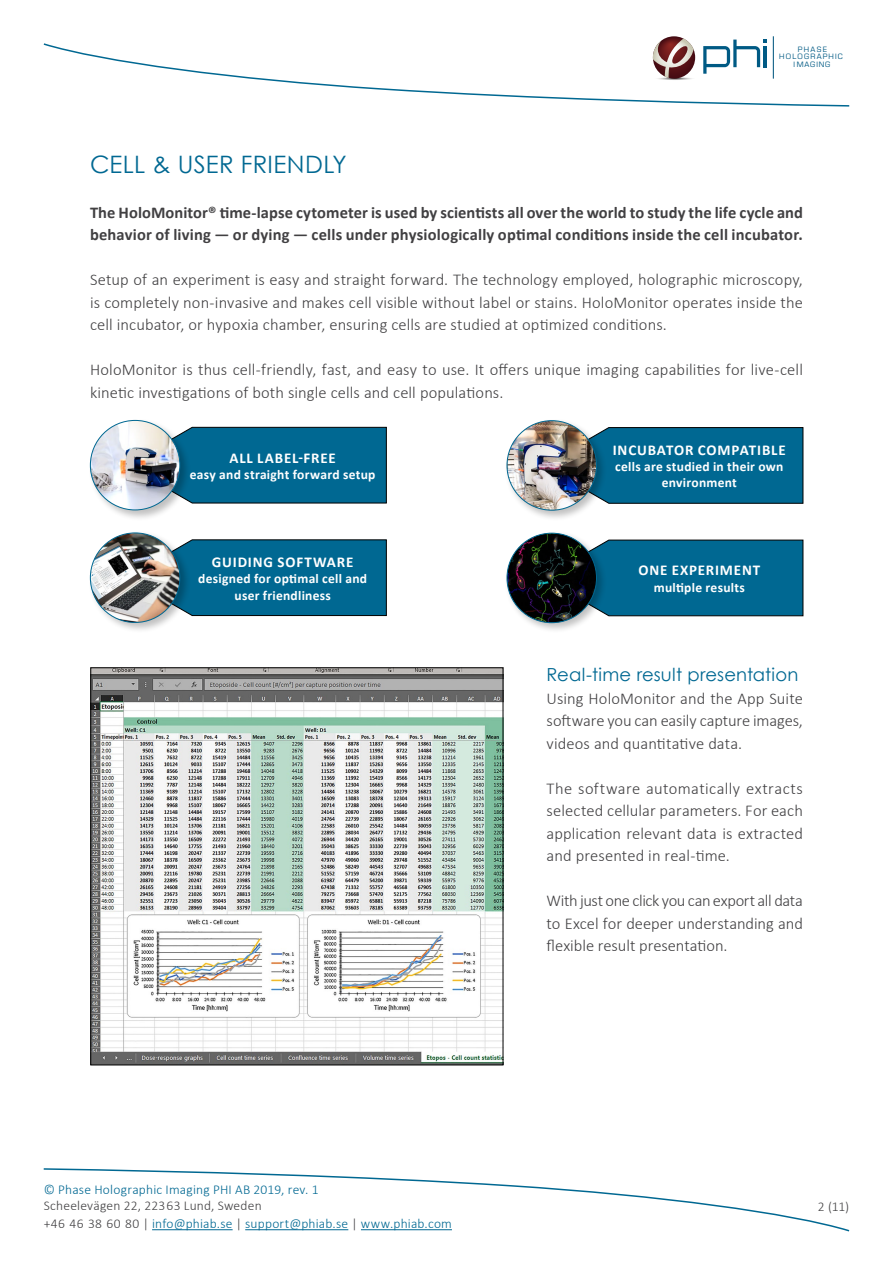
<style>
.page{position:relative;width:893px;height:1263px;background:#fff}
.page>*{position:absolute;margin:0;border:0;box-sizing:border-box;transform-origin:0 0}
.t1{font:24px "Century Gothic";letter-spacing:.015em;color:#006892}
.t2{font:18px "Century Gothic";letter-spacing:.01em;color:#006892}
.t3{font:300 16.5px/22.5px "Calibri";letter-spacing:.005em;color:#414042;text-align:justify}
.t4{font:700 16.5px/22.5px "Calibri";letter-spacing:.01em;color:#414042}
.t5{font:700 15px "Calibri";letter-spacing:.055em;color:#fff}
.t6{font:700 13.5px/16.2px "Calibri";letter-spacing:.02em;color:#fff;text-align:center}
.t7{font:300 13.5px/18px "Calibri";letter-spacing:.015em;color:#414042}
.t8{font:300 13.5px "Calibri";letter-spacing:.015em;color:#006892}
.t9{font:8.1px/7.8px "Eurostile";letter-spacing:.15em;color:#005a84;text-align:center}
.s1{color:#006892}
</style>
<div class="page">
<svg style="left:43px;top:42px;width:807px;height:65px"></svg>
<svg style="left:703px;top:40px;width:64px;height:34px"></svg>
<svg style="left:653px;top:36px;width:42px;height:43px"></svg>
<svg style="left:652px;top:39px;width:45px;height:42px"></svg>
<hr style="left:773px;top:36px;width:1px;height:43px;background:#005a84">
<svg style="left:43px;top:1168px;width:807px;height:64px"></svg>
<hr style="left:152px;top:1229px;width:81px;height:1px;background:#006892">
<hr style="left:245px;top:1229px;width:103px;height:1px;background:#006892">
<hr style="left:361px;top:1229px;width:91px;height:1px;background:#006892">
<div style="left:191px;top:427px;width:196px;height:76px;background:#006892"></div>
<div style="left:88px;top:418px;width:103px;height:103px;background:#000;opacity:.25"></div>
<img style="left:90px;top:420px;width:90px;height:90px;border-radius:45px">
<div style="left:191px;top:539px;width:196px;height:77px;background:#006892"></div>
<div style="left:88px;top:530px;width:103px;height:104px;background:#000;opacity:.25"></div>
<img style="left:90px;top:533px;width:90px;height:89px;border-radius:45px">
<div style="left:607px;top:540px;width:196px;height:76px;background:#006892"></div>
<div style="left:504px;top:530px;width:103px;height:104px;background:#000;opacity:.25"></div>
<img style="left:507px;top:533px;width:89px;height:90px;border-radius:45px">
<div style="left:607px;top:427px;width:196px;height:77px;background:#006892"></div>
<div style="left:504px;top:418px;width:103px;height:103px;background:#000;opacity:.25"></div>
<img style="left:507px;top:421px;width:89px;height:89px;border-radius:45px">
<img style="left:93px;top:670px;width:408px;height:393px">
<p class="t9" style="left:779px;top:45px;width:65px">PHASE<br>HOLOGRAPHIC<br>IMAGING</p>
<h1 class="t1" style="left:90px;top:147px;width:258px">CELL &amp; USER FRIENDLY</h1>
<p class="t4" style="left:90px;top:201px;width:714px">The HoloMonitor® time-lapse cytometer is used by scientists all over the world to study the life cycle and behavior of living — or dying — cells under physiologically optimal conditions inside the cell incubator.</p>
<p class="t3" style="left:90px;top:268px;width:714px">Setup of an experiment is easy and straight forward. The technology employed, holographic microscopy, is completely non-invasive and makes cell visible without label or stains. HoloMonitor operates inside the cell incubator, or hypoxia chamber, ensuring cells are studied at optimized conditions.</p>
<p class="t3" style="left:90px;top:358px;width:714px">HoloMonitor is thus cell-friendly, fast, and easy to use. It offers unique imaging capabilities for live-cell kinetic investigations of both single cells and cell populations.</p>
<p class="t5" style="left:229px;top:447px;width:108px">ALL LABEL-FREE</p>
<p class="t6" style="left:190px;top:466px;width:187px">easy and straight forward setup</p>
<p class="t5" style="left:212px;top:551px;width:143px">GUIDING SOFTWARE</p>
<p class="t6" style="left:198px;top:570px;width:170px">designed for optimal cell and user friendliness</p>
<p class="t8" style="left:44px;top:1181px;width:276px">© Phase Holographic Imaging PHI AB 2019, rev. 1</p>
<p class="t7" style="left:44px;top:1196px;width:410px">Scheelevägen 22, 223 63 Lund, Sweden<br>+46 46 38 60 80 | <span class="s1">info@phiab.se</span> | <span class="s1">support@phiab.se</span> | <span class="s1">www.phiab.com</span></p>
<p class="t5" style="left:613px;top:439px;width:175px">INCUBATOR COMPATIBLE</p>
<p class="t6" style="left:615px;top:458px;width:170px">cells are studied in their own environment</p>
<p class="t5" style="left:638px;top:560px;width:123px">ONE EXPERIMENT</p>
<p class="t6" style="left:654px;top:579px;width:93px">multiple results</p>
<p class="t2" style="left:547px;top:662px;width:253px">Real-time result presentation</p>
<p class="t3" style="left:547px;top:687px;width:258px">Using HoloMonitor and the App Suite software you can easily capture images, videos and quantitative data.</p>
<p class="t3" style="left:547px;top:777px;width:258px">The software automatically extracts selected cellular parameters. For each application relevant data is extracted and presented in real-time.</p>
<p class="t3" style="left:547px;top:889px;width:258px">With just one click you can export all data to Excel for deeper understanding and flexible result presentation.</p>
<p class="t7" style="left:818px;top:1197px;width:33px">2 (11)</p>
</div>
